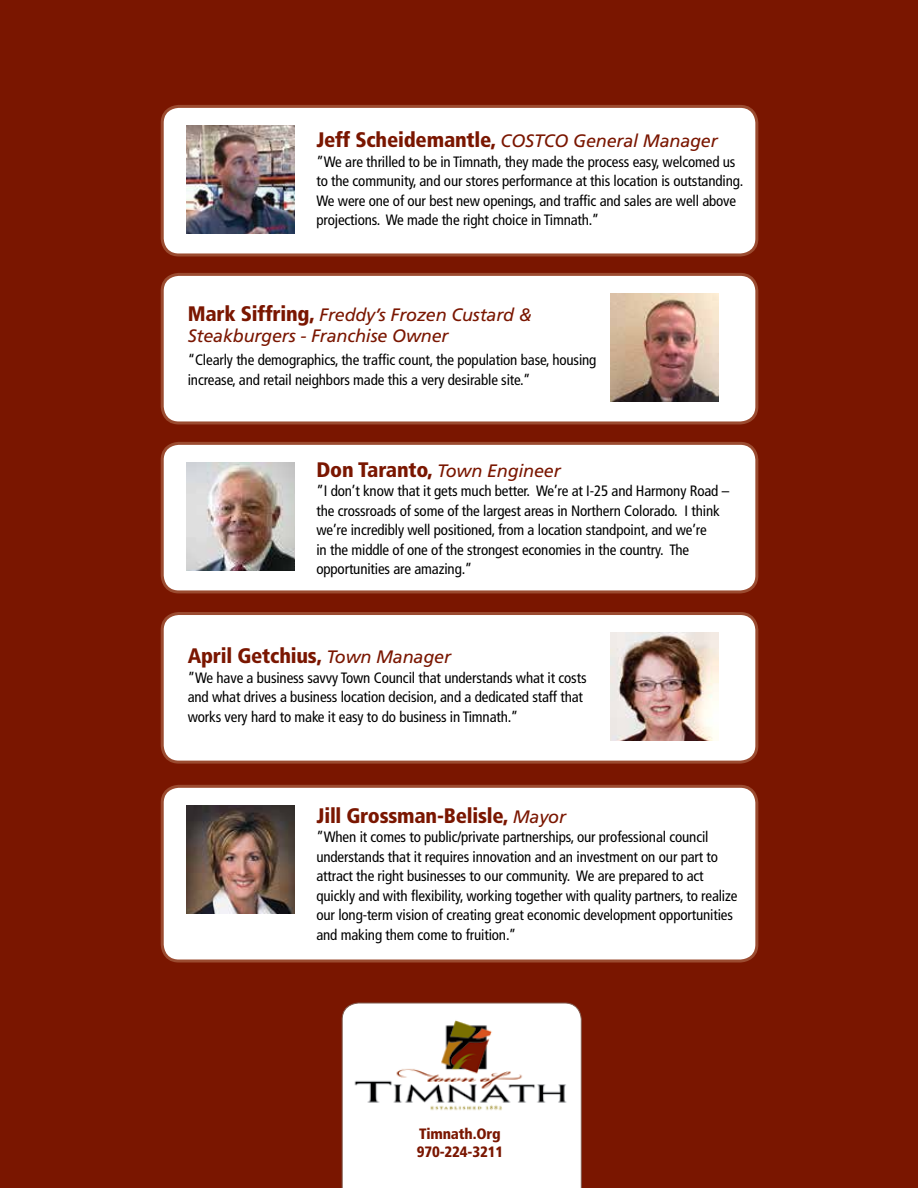
<style>
.page{position:relative;width:918px;height:1188px;background:#7a1600}
.page>*{position:absolute;margin:0;border:0;box-sizing:border-box;transform-origin:0 0}
.t1{font:900 condensed 21px "Frutiger LT Std";letter-spacing:-.01em;color:#7a1600}
.t2{font:italic 18px/21px "Frutiger";letter-spacing:-.01em;color:#7a1600}
.t3{font:condensed 15px/19.5px "Frutiger LT Std";letter-spacing:-.01em;color:#000}
.t4{font:900 condensed 15px/18px "Frutiger LT Std";letter-spacing:-.01em;color:#7a1600}
.s1{font-family:"Frutiger LT Std";font-weight:900;font-style:normal;font-stretch:condensed;font-size:21px}
.s2{font-family:"Frutiger";font-weight:400;font-style:italic;font-stretch:normal;font-size:18px}
</style>
<div class="page">
<div style="left:342px;top:1003px;width:240px;height:185px;background:#fff"></div>
<div style="left:162px;top:106px;width:595px;height:149px;background:#fff;border-radius:17px"></div>
<div style="left:161px;top:105px;width:597px;height:151px;border:3px solid #9b4b30;border-radius:17px"></div>
<img style="left:187px;top:126px;width:108px;height:108px">
<div style="left:162px;top:614px;width:595px;height:148px;background:#fff;border-radius:17px"></div>
<div style="left:161px;top:612px;width:597px;height:152px;border:3px solid #9b4b30;border-radius:17px"></div>
<img style="left:610px;top:633px;width:108px;height:108px">
<div style="left:162px;top:443px;width:595px;height:149px;background:#fff;border-radius:17px"></div>
<div style="left:161px;top:442px;width:597px;height:151px;border:3px solid #9b4b30;border-radius:17px"></div>
<img style="left:187px;top:463px;width:108px;height:108px">
<div style="left:162px;top:274px;width:595px;height:149px;background:#fff;border-radius:17px"></div>
<div style="left:161px;top:273px;width:597px;height:151px;border:3px solid #9b4b30;border-radius:17px"></div>
<img style="left:610px;top:294px;width:108px;height:108px">
<div style="left:162px;top:786px;width:595px;height:175px;background:#fff;border-radius:17px"></div>
<div style="left:161px;top:785px;width:597px;height:178px;border:3px solid #9b4b30;border-radius:17px"></div>
<img style="left:187px;top:806px;width:108px;height:108px">
<img style="left:349px;top:1010px;width:218px;height:108px">
<p class="t2" style="left:316px;top:130px;width:403px"><span class="s1">Jeff Scheidemantle,</span> COSTCO General Manager</p>
<p class="t3" style="left:316px;top:152px;width:429px">”We are thrilled to be in Timnath, they made the process easy, welcomed us to the community, and our stores performance at this location is outstanding.<br>We were one of our best new openings, and traffic and sales are well above projections. We made the right choice in Timnath.”</p>
<p class="t2" style="left:188px;top:305px;width:346px"><span class="s1">Mark Siffring,</span> Freddy’s Frozen Custard &amp;<br>Steakburgers - Franchise Owner</p>
<p class="t3" style="left:188px;top:350px;width:410px">“Clearly the demographics, the traffic count, the population base, housing increase, and retail neighbors made this a very desirable site.”</p>
<p class="t2" style="left:316px;top:460px;width:246px"><span class="s1">Don Taranto,</span> Town Engineer</p>
<p class="t3" style="left:316px;top:481px;width:414px">”I don’t know that it gets much better. We’re at I-25 and Harmony Road – the crossroads of some of the largest areas in Northern Colorado. I think we’re incredibly well positioned, from a location standpoint, and we’re<br>in the middle of one of the strongest economies in the country. The opportunities are amazing.”</p>
<h1 class="t1" style="left:188px;top:643px;width:265px">April Getchius, <span class="s2">Town Manager</span></h1>
<p class="t3" style="left:188px;top:668px;width:400px">”We have a business savvy Town Council that understands what it costs and what drives a business location decision, and a dedicated staff that works very hard to make it easy to do business in Timnath.”</p>
<h1 class="t1" style="left:316px;top:803px;width:251px">Jill Grossman-Belisle, <span class="s2">Mayor</span></h1>
<p class="t3" style="left:316px;top:827px;width:423px">”When it comes to public/private partnerships, our professional council understands that it requires innovation and an investment on our part to attract the right businesses to our community. We are prepared to act quickly and with flexibility, working together with quality partners, to realize our long-term vision of creating great economic development opportunities and making them come to fruition.”</p>
<p class="t4" style="left:417px;top:1125px;width:88px">Timnath.Org<br>970-224-3211</p>
</div>
